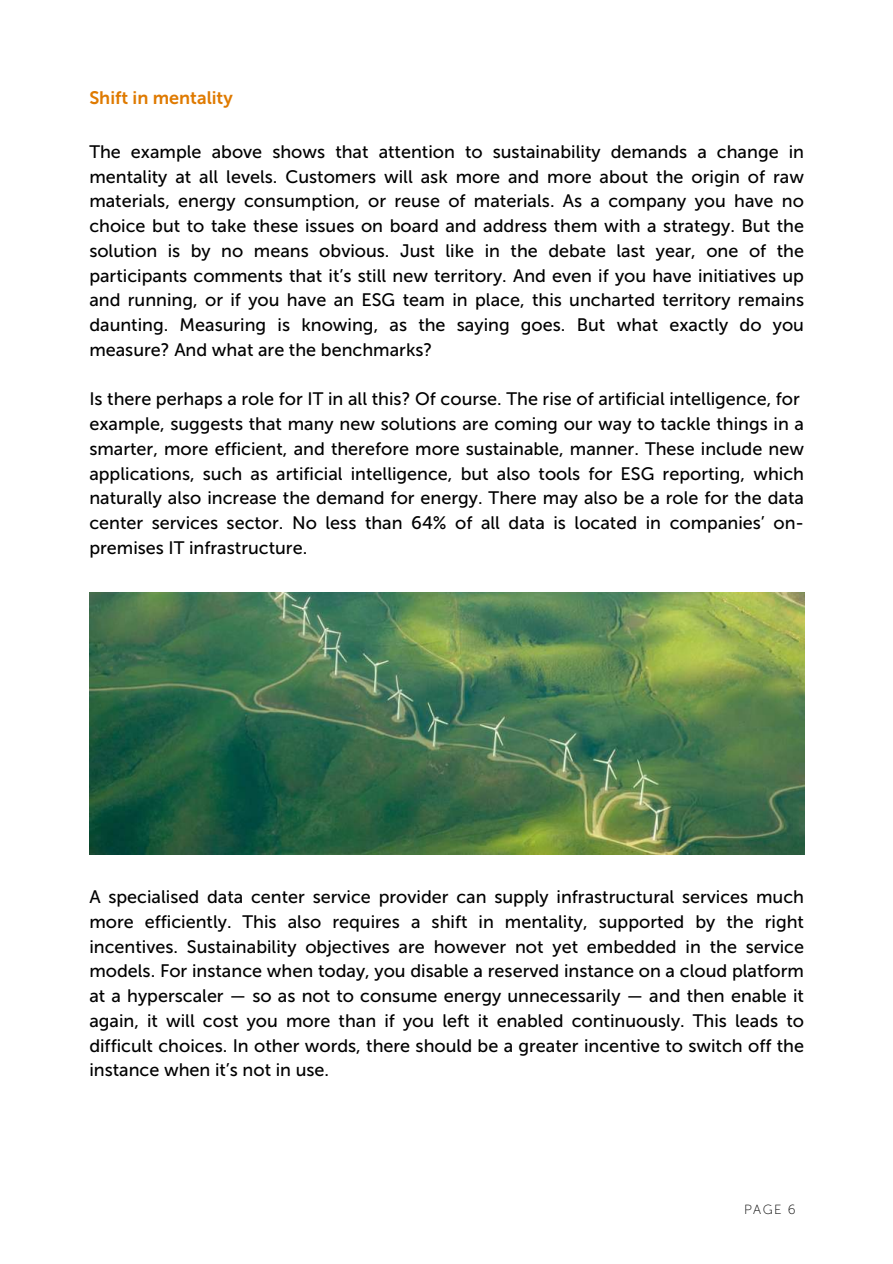
<style>
.page{position:relative;width:893px;height:1264px;background:#fff}
.page>*{position:absolute;margin:0;border:0;box-sizing:border-box;transform-origin:0 0}
.t1{font:18px/24.8px "Museo Sans 500";color:#000;text-align:justify}
.t2{font:18px "Museo Sans 700";color:#df7a00}
.t3{font:13.2px "Museo Sans 100";color:#000}
</style>
<div class="page">
<img style="left:89px;top:592px;width:715px;height:262px">
<p class="t2" style="left:89px;top:88px;width:145px">Shift in mentality</p>
<p class="t1" style="left:89px;top:139px;width:716px">The example above shows that attention to sustainability demands a change in mentality at all levels. Customers will ask more and more about the origin of raw materials, energy consumption, or reuse of materials. As a company you have no choice but to take these issues on board and address them with a strategy. But the solution is by no means obvious. Just like in the debate last year, one of the participants comments that it’s still new territory. And even if you have initiatives up and running, or if you have an ESG team in place, this uncharted territory remains daunting. Measuring is knowing, as the saying goes. But what exactly do you measure? And what are the benchmarks?</p>
<p class="t1" style="left:89px;top:387px;width:716px;text-align:left">Is there perhaps a role for IT in all this? Of course. The rise of artificial intelligence, for example, suggests that many new solutions are coming our way to tackle things in a smarter, more efficient, and therefore more sustainable, manner. These include new applications, such as artificial intelligence, but also tools for ESG reporting, which naturally also increase the demand for energy. There may also be a role for the data center services sector. No less than 64% of all data is located in companies’ on&shy;premises IT infrastructure.</p>
<p class="t1" style="left:89px;top:884px;width:716px">A specialised data center service provider can supply infrastructural services much more efficiently. This also requires a shift in mentality, supported by the right incentives. Sustainability objectives are however not yet embedded in the service models. For instance when today, you disable a reserved instance on a cloud platform at a hyperscaler — so as not to consume energy unnecessarily — and then enable it again, it will cost you more than if you left it enabled continuously. This leads to difficult choices. In other words, there should be a greater incentive to switch off the instance when it’s not in use.</p>
<p class="t3" style="left:744px;top:1201px;width:53px">PAGE 6</p>
</div>
